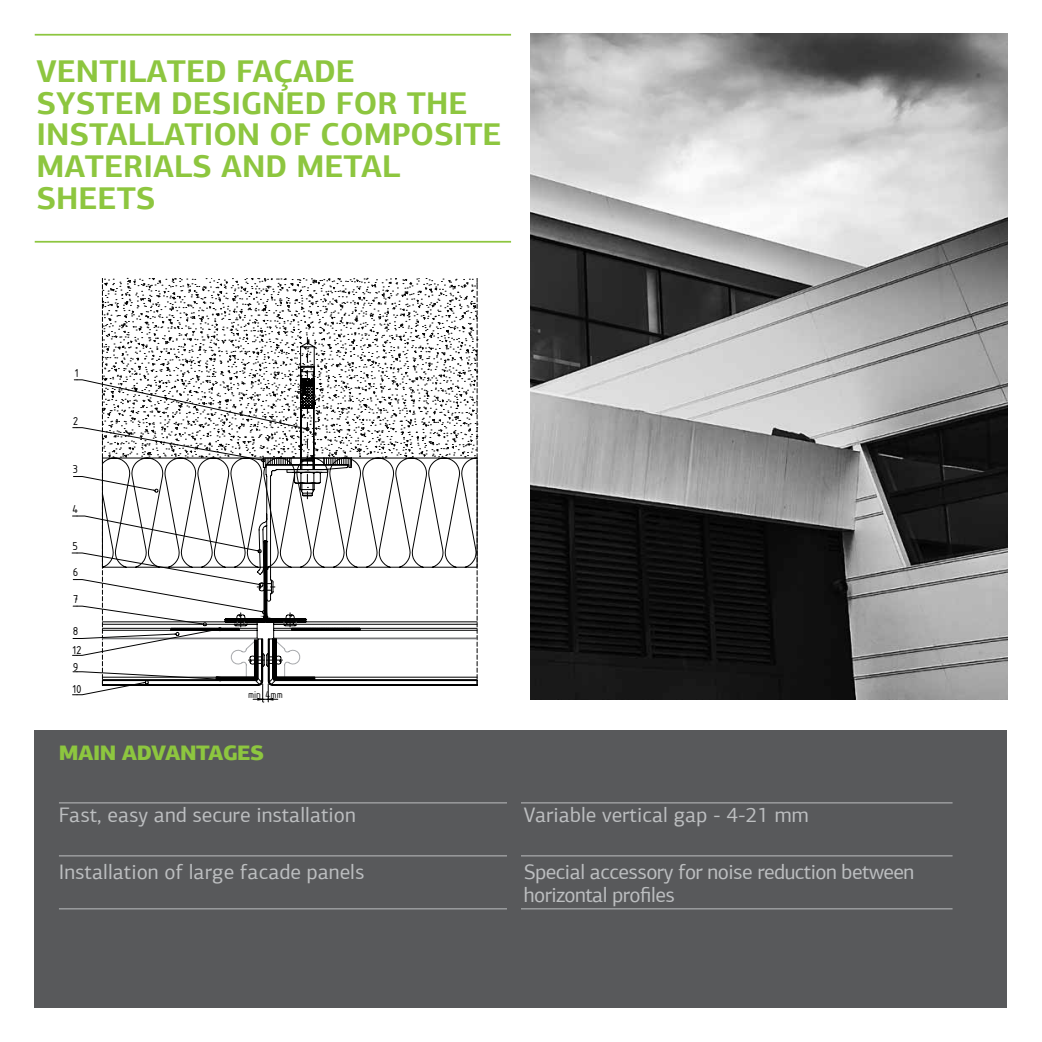
<style>
.page{position:relative;width:1042px;height:1042px;background:#fff}
.page>*{position:absolute;margin:0;border:0;box-sizing:border-box;transform-origin:0 0}
.t1{font:700 31.5px/31.5px "PF Agora Sans Pro";color:#8dc63f}
.t2{font:21px "PF Agora Sans Pro";color:#bcbec0}
.t3{font:21px/22.8px "PF Agora Sans Pro";letter-spacing:-.025em;color:#bcbec0}
.t4{font:900 21px "PF Agora Sans Pro";letter-spacing:-.025em;color:#8dc63f}
.t5{font:12.42px/18.2px "ISOCPEUR";color:#000}
.t6{font:10.5px "ISOCPEUR";color:#000}
</style>
<div class="page">
<div style="left:35px;top:730px;width:972px;height:277px;background:#58595b"></div>
<hr style="left:35px;top:241px;width:476px;height:2px;background:#8dc63f">
<hr style="left:35px;top:34px;width:476px;height:2px;background:#8dc63f">
<hr style="left:59px;top:802px;width:893px;height:1px;background:#bcbec0">
<hr style="left:59px;top:855px;width:893px;height:1px;background:#bcbec0">
<hr style="left:59px;top:908px;width:893px;height:1px;background:#bcbec0">
<div style="left:507px;top:742px;width:14px;height:263px;background:#58595b"></div>
<img style="left:531px;top:34px;width:476px;height:666px">
<svg style="left:72px;top:278px;width:406px;height:424px"></svg>
<h1 class="t1" style="left:36px;top:56px;width:467px">VENTILATED FAÇADE<br>SYSTEM DESIGNED FOR THE<br>INSTALLATION OF COMPOSITE<br>MATERIALS AND METAL<br>SHEETS</h1>
<p class="t5" style="left:74px;top:363px;width:5px">1</p>
<p class="t5" style="left:73px;top:411px;width:7px">2</p>
<p class="t5" style="left:73px;top:460px;width:7px">3</p>
<p class="t5" style="left:72px;top:499px;width:8px">4</p>
<p class="t5" style="left:73px;top:536px;width:7px">5</p>
<p class="t5" style="left:73px;top:563px;width:7px">6</p>
<p class="t5" style="left:73px;top:589px;width:7px">7</p>
<p class="t5" style="left:72px;top:622px;width:11px">8<br>12</p>
<p class="t5" style="left:73px;top:657px;width:7px">9</p>
<p class="t5" style="left:72px;top:680px;width:11px">10</p>
<p class="t6" style="left:248px;top:688px;width:36px">min 4mm</p>
<p class="t4" style="left:59px;top:739px;width:206px">MAIN ADVANTAGES</p>
<p class="t2" style="left:59px;top:802px;width:298px">Fast, easy and secure installation</p>
<p class="t2" style="left:59px;top:859px;width:307px">I nstallation of large facade panels</p>
<p class="t2" style="left:524px;top:802px;width:286px">Variable vertical gap - 4-21 mm</p>
<p class="t3" style="left:524px;top:860px;width:392px">Special accessory for noise reduction between horizontal profiles</p>
</div>
